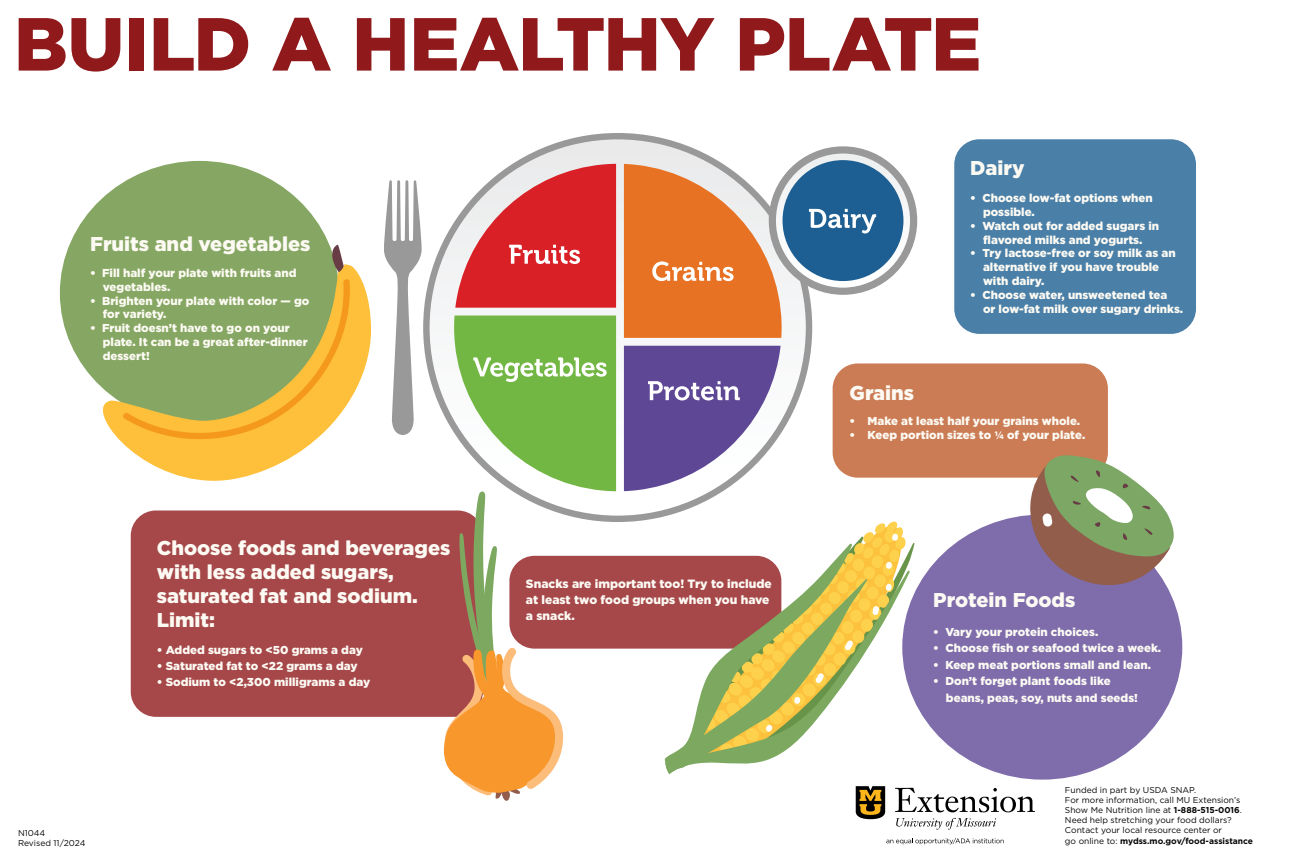
<style>
.page{position:relative;width:1296px;height:864px;background:#fff}
.page>*{position:absolute;margin:0;border:0;box-sizing:border-box;transform-origin:0 0}
.t1{font:900 75px "Gotham";letter-spacing:-.01em;color:#90191c}
.t2{font:900 20px/24px "Gotham";color:#fcfaf3}
.t3{font:900 12px/15.6px "Gotham";color:#fcfaf3}
.t4{font:900 11.5px/13.8px "Gotham";color:#fcfaf3}
.t5{font:8.5px/10.2px "Gotham";color:#050504}
.s1{font-family:"Myriad Pro";font-weight:700}
.s2{font-weight:700}
</style>
<div class="page">
<div style="left:423px;top:133px;width:389px;height:389px;background:#999;border-radius:50%"></div>
<svg style="left:430px;top:139px;width:376px;height:377px;background:#f1f1f2"></svg>
<svg style="left:384px;top:180px;width:38px;height:255px"></svg>
<div style="left:769px;top:146px;width:148px;height:149px;background:#999;border-radius:50%"></div>
<svg style="left:776px;top:154px;width:134px;height:134px;background:#eceff2"></svg>
<div style="left:783px;top:160px;width:120px;height:121px;background:#1d5f92;border-radius:50%"></div>
<svg style="left:624px;top:164px;width:158px;height:174px;background:#e78c50"></svg>
<svg style="left:809px;top:209px;width:67px;height:24px"></svg>
<svg style="left:455px;top:164px;width:161px;height:144px;background:#dd565a"></svg>
<svg style="left:624px;top:346px;width:157px;height:145px;background:#8777b0"></svg>
<div style="left:60px;top:161px;width:279px;height:264px;background:#86a763;border-radius:50%"></div>
<div style="left:833px;top:363px;width:275px;height:115px;background:#cb7c55;border-radius:25px"></div>
<div style="left:902px;top:515px;width:280px;height:265px;background:#7e6cab;border-radius:50%"></div>
<div style="left:954px;top:139px;width:242px;height:195px;background:#4a7fa7;border-radius:25px"></div>
<svg style="left:83px;top:266px;width:288px;height:215px"></svg>
<svg style="left:121px;top:244px;width:230px;height:201px"></svg>
<div style="left:131px;top:511px;width:352px;height:206px;background:#a64749;border-radius:25px"></div>
<div style="left:509px;top:556px;width:272px;height:93px;background:#a64749;border-radius:25px"></div>
<svg style="left:1013px;top:453px;width:161px;height:143px"></svg>
<svg style="left:665px;top:521px;width:241px;height:249px"></svg>
<svg style="left:432px;top:316px;width:184px;height:485px"></svg>
<svg style="left:855px;top:786px;width:31px;height:34px"></svg>
<svg style="left:895px;top:788px;width:140px;height:24px"></svg>
<svg style="left:896px;top:818px;width:100px;height:12px"></svg>
<svg style="left:886px;top:838px;width:118px;height:6px"></svg>
<h1 class="t1" style="left:14px;top:1px;width:969px">BUILD A HEALTHY PLATE</h1>
<h2 class="t2" style="left:90px;top:232px;width:222px">Fruits and vegetables</h2>
<p class="t4" style="left:103px;top:266px;width:195px;text-indent:-13px">• Fill half your plate with fruits and vegetables.</p>
<p class="t4" style="left:103px;top:293px;width:208px;text-indent:-13px">• Brighten your plate with color — go for variety.</p>
<p class="t4" style="left:103px;top:321px;width:207px;text-indent:-13px">• Fruit doesn’t have to go on your plate. It can be a great after-dinner dessert!</p>
<p class="t5" style="left:18px;top:827px;width:69px">N1044<br>Revised 11/2024</p>
<h2 class="t2" style="left:157px;top:535px;width:295px">Choose foods and beverages with less added sugars, saturated fat and sodium.<br>Limit:</h2>
<p class="t4" style="left:157px;top:643px;width:208px">• Added sugars to &lt;50 grams a day</p>
<p class="t4" style="left:157px;top:659px;width:202px">• Saturated fat to &lt;22 grams a day</p>
<p class="t4" style="left:157px;top:674px;width:215px">• Sodium to &lt;2,300 milligrams a day</p>
<p class="t3" style="left:526px;top:576px;width:247px">Snacks are important too! Try to include at least two food groups when you have a snack.</p>
<h2 class="t2" style="left:970px;top:155px;width:56px">Dairy</h2>
<p class="t4" style="left:983px;top:191px;width:171px;text-indent:-13px">• Choose low-fat options when possible.</p>
<p class="t4" style="left:970px;top:219px;width:190px;text-align:center">• Watch out for added sugars in flavored milks and yogurts.</p>
<p class="t4" style="left:983px;top:246px;width:194px;text-indent:-13px">• Try lactose-free or soy milk as an alternative if you have trouble with dairy.</p>
<p class="t4" style="left:983px;top:288px;width:202px;text-indent:-13px">• Choose water, unsweetened tea<br>or low-fat milk over sugary drinks.</p>
<h2 class="t2" style="left:850px;top:380px;width:66px">Grains</h2>
<p class="t4" style="left:850px;top:414px;width:232px">• Make at least half your grains whole.</p>
<p class="t4" style="left:850px;top:428px;width:237px">• Keep portion sizes to <span class="s1">¼</span> of your plate.</p>
<h2 class="t2" style="left:933px;top:588px;width:144px">Protein Foods</h2>
<p class="t4" style="left:933px;top:624px;width:167px">• Vary your protein choices.</p>
<p class="t4" style="left:933px;top:641px;width:230px">• Choose fish or seafood twice a week.</p>
<p class="t4" style="left:933px;top:657px;width:219px">• Keep meat portions small and lean.</p>
<p class="t4" style="left:946px;top:673px;width:194px;line-height:16.5px;text-indent:-13px">• Don’t forget plant foods like beans, peas, soy, nuts and seeds!</p>
<p class="t5" style="left:1065px;top:784px;width:190px">Funded in part by USDA SNAP.<br>For more information, call MU Extension’s Show Me Nutrition line at <span class="s2">1-888-515-0016</span>.<br>Need help stretching your food dollars?<br>Contact your local resource center or<br>go online to: <span class="s2">mydss.mo.gov/food-assistance</span></p>
</div>
